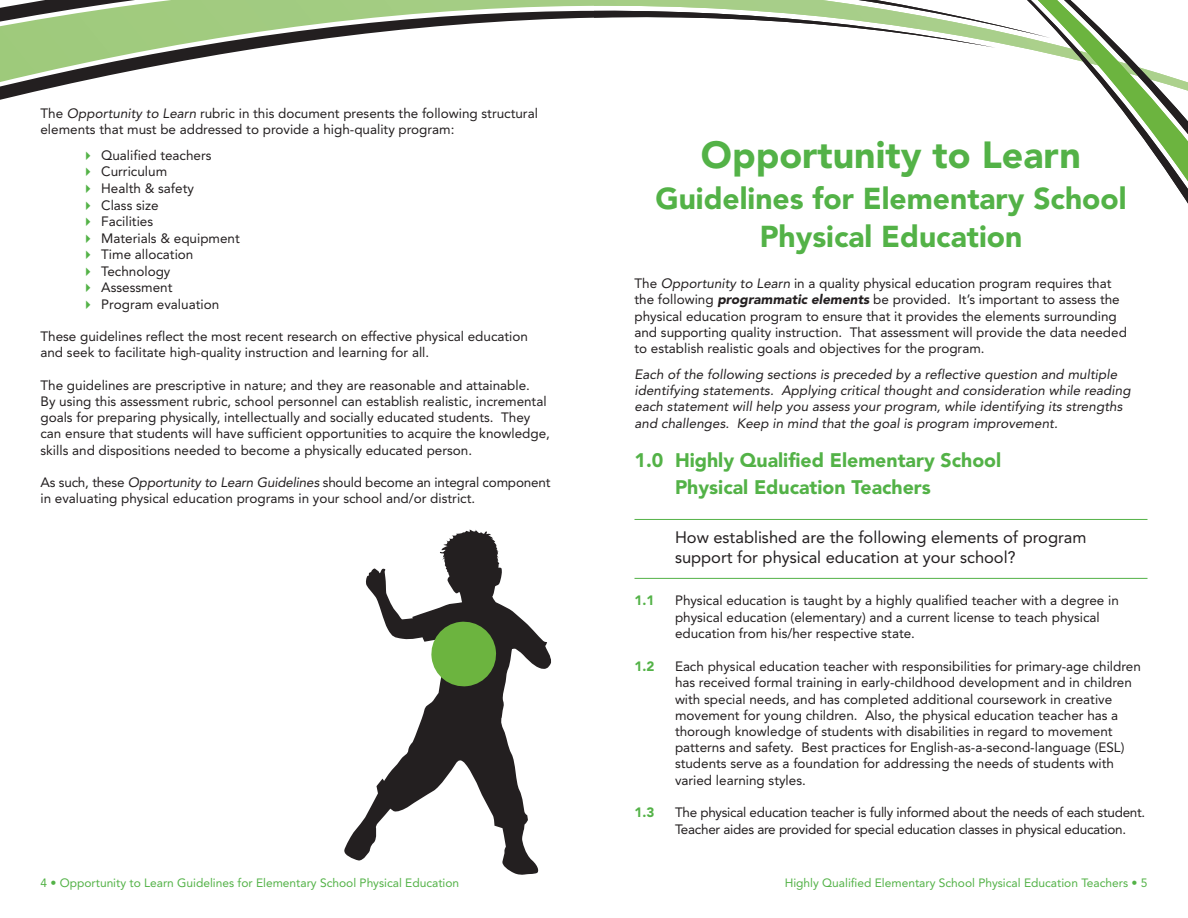
<style>
.page{position:relative;width:1188px;height:918px;background:#fff}
.page>*{position:absolute;margin:0;border:0;box-sizing:border-box;transform-origin:0 0}
.t1{font:900 37.5px "Avenir";color:#53b247}
.t2{font:900 30px/37.3px "Avenir";color:#53b247;text-align:center}
.t3{font:900 19.5px/26.5px "Avenir";color:#53b247}
.t4{font:16.5px/19.8px "Avenir";color:#231f20}
.t5{font:13.5px/16.4px "Avenir";color:#231f20}
.t6{font:italic 13.5px/16.2px "Avenir";letter-spacing:.005em;color:#231f20}
.t7{font:13.5px/16.8px "Avenir";letter-spacing:-.02em;color:#231f20}
.t8{font:900 13.5px "Avenir";color:#53b247}
.t9{font:12px "Avenir";color:#53b247}
.s1{font-style:italic}
.s2{font-weight:900;font-style:italic}
</style>
<div class="page">
<hr style="left:634px;top:519px;width:514px;height:1px;background:#53b247">
<hr style="left:634px;top:578px;width:514px;height:1px;background:#53b247">
<svg style="left:12px;top:0;width:1176px;height:204px"></svg>
<svg style="left:344px;top:529px;width:207px;height:346px"></svg>
<svg style="left:429px;top:620px;width:69px;height:68px;background:#639443"></svg>
<svg style="left:86px;top:151px;width:4px;height:9px"></svg>
<svg style="left:86px;top:168px;width:4px;height:8px"></svg>
<svg style="left:86px;top:185px;width:4px;height:8px"></svg>
<svg style="left:86px;top:201px;width:4px;height:3px"></svg>
<p class="t5" style="left:40px;top:107px;width:499px">The <span class="s1">Opportunity to Learn</span> rubric in this document presents the following structural elements that must be addressed to provide a high-quality program:</p>
<p class="t5" style="left:101px;top:148px;width:140px">Qualified teachers<br>Curriculum<br>Health &amp; safety<br>Class size<br>Facilities<br>Materials &amp; equipment<br>Time allocation<br>Technology<br>Assessment<br>Program evaluation</p>
<p class="t5" style="left:41px;top:330px;width:489px">These guidelines reflect the most recent research on effective physical education and seek to facilitate high-quality instruction and learning for all.</p>
<p class="t5" style="left:41px;top:378px;width:511px">The guidelines are prescriptive in nature; and they are reasonable and attainable.<br>By using this assessment rubric, school personnel can establish realistic, incremental goals for preparing physically, intellectually and socially educated students. They can ensure that students will have sufficient opportunities to acquire the knowledge, skills and dispositions needed to become a physically educated person.</p>
<p class="t5" style="left:41px;top:475px;width:511px">As such, these <span class="s1">Opportunity to Learn Guidelines</span> should become an integral component in evaluating physical education programs in your school and/or district.</p>
<p class="t9" style="left:40px;top:878px;width:420px">4 • Opportunity to Learn Guidelines for Elementary School Physical Education</p>
<h1 class="t1" style="left:701px;top:140px;width:382px">Opportunity to Learn</h1>
<h2 class="t2" style="left:655px;top:183px;width:473px">Guidelines for Elementary School<br>Physical Education</h2>
<p class="t5" style="left:634px;top:276px;width:494px">The <span class="s1">Opportunity to Learn</span> in a quality physical education program requires that the following <span class="s2">programmatic elements</span> be provided. It’s important to assess the physical education program to ensure that it provides the elements surrounding and supporting quality instruction. That assessment will provide the data needed to establish realistic goals and objectives for the program.</p>
<p class="t6" style="left:635px;top:367px;width:498px">Each of the following sections is preceded by a reflective question and multiple identifying statements. Applying critical thought and consideration while reading each statement will help you assess your program, while identifying its strengths and challenges. Keep in mind that the goal is program improvement.</p>
<h3 class="t3" style="left:675px;top:449px;width:328px;text-indent:-41px">1.0 Highly Qualified Elementary School<br>Physical Education Teachers</h3>
<p class="t4" style="left:675px;top:529px;width:413px">How established are the following elements of program support for physical education at your school?</p>
<p class="t8" style="left:634px;top:595px;width:21px">1.1</p>
<p class="t5" style="left:675px;top:593px;width:445px">Physical education is taught by a highly qualified teacher with a degree in physical education (elementary) and a current license to teach physical education from his/her respective state.</p>
<p class="t8" style="left:635px;top:660px;width:21px">1.2</p>
<p class="t5" style="left:675px;top:659px;width:467px">Each physical education teacher with responsibilities for primary-age children has received formal training in early-childhood development and in children with special needs, and has completed additional coursework in creative movement for young children. Also, the physical education teacher has a thorough knowledge of students with disabilities in regard to movement patterns and safety. Best practices for English-as-a-second-language (ESL) students serve as a foundation for addressing the needs of students with varied learning styles.</p>
<p class="t8" style="left:635px;top:807px;width:21px">1.3</p>
<p class="t7" style="left:675px;top:805px;width:472px">The physical education teacher is fully informed about the needs of each student.<br>Teacher aides are provided for special education classes in physical education.</p>
<p class="t9" style="left:785px;top:878px;width:364px">Highly Qualified Elementary School Physical Education Teachers • 5</p>
</div>
